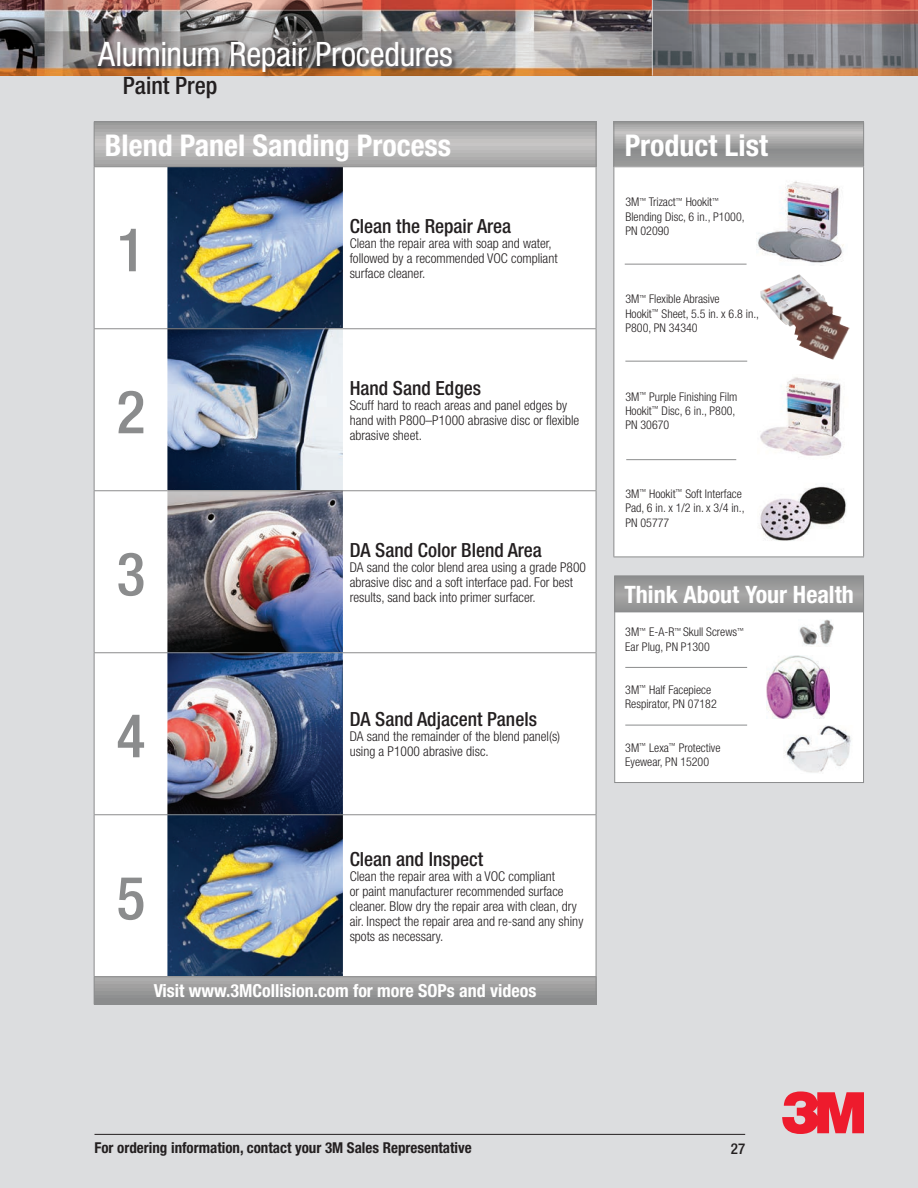
<style>
.page{position:relative;width:918px;height:1188px;background:#fff}
.page>*{position:absolute;margin:0;border:0;box-sizing:border-box;transform-origin:0 0}
.t1{font:500 condensed 60px "Helvetica Neue";color:#8b8c8d}
.t2{font:condensed 33.75px "Helvetica Neue";letter-spacing:-.01em;color:#fff}
.t3{font:700 condensed 30px "Helvetica Neue";color:#fff}
.t4{font:700 condensed 24px "Helvetica Neue";color:#fff}
.t5{font:500 condensed 24px "Helvetica Neue";color:#231f20}
.t6{font:500 condensed 19.5px "Helvetica Neue";color:#231f20}
.t7{font:700 condensed 18px "Helvetica Neue";color:#fff}
.t8{font:700 condensed 15px "Helvetica Neue";color:#231f20}
.t9{font:500 condensed 15px "Helvetica Neue";color:#231f20}
.t10{font:300 condensed 13.5px/15px "Helvetica Neue";color:#231f20}
.t11{font:300 condensed 12px/14.4px "Helvetica Neue";color:#231f20}
</style>
<div class="page">
<div style="left:0;top:71px;width:918px;height:1117px;background:#dcdddf"></div>
<img style="left:0;top:0;width:918px;height:76px">
<div style="left:98px;top:41px;width:360px;height:37px;background:#231f20;opacity:.6"></div>
<hr style="left:652px;top:0;width:1px;height:76px;background:#fff">
<svg style="left:615px;top:123px;width:248px;height:43px;background:#a3a3a3"></svg>
<div style="left:614px;top:167px;width:250px;height:390px;background:#fff"></div>
<hr style="left:614px;top:122px;width:250px;height:1px;background:#8b8c8d">
<hr style="left:614px;top:122px;width:1px;height:44px;background:#8b8c8d">
<hr style="left:863px;top:122px;width:1px;height:44px;background:#8b8c8d">
<hr style="left:614px;top:166px;width:250px;height:1px;background:#8b8c8d">
<hr style="left:614px;top:167px;width:1px;height:390px;background:#8b8c8d">
<hr style="left:863px;top:167px;width:1px;height:390px;background:#8b8c8d">
<hr style="left:614px;top:557px;width:250px;height:1px;background:#8b8c8d">
<hr style="left:625px;top:264px;width:122px;height:1px;background:#8b8c8d">
<hr style="left:625px;top:361px;width:122px;height:1px;background:#8b8c8d">
<hr style="left:626px;top:459px;width:110px;height:1px;background:#8b8c8d">
<svg style="left:95px;top:123px;width:501px;height:43px;background:#b2b2b1"></svg>
<img style="left:95px;top:167px;width:501px;height:809px">
<svg style="left:95px;top:977px;width:501px;height:27px;background:#9a9a9a"></svg>
<hr style="left:94px;top:122px;width:73px;height:1px;background:#8b8c8d">
<hr style="left:94px;top:122px;width:1px;height:44px;background:#8b8c8d">
<hr style="left:167px;top:122px;width:176px;height:1px;background:#8b8c8d">
<hr style="left:343px;top:122px;width:253px;height:1px;background:#8b8c8d">
<hr style="left:596px;top:122px;width:1px;height:44px;background:#8b8c8d">
<svg style="left:94px;top:977px;width:1px;height:27px"></svg>
<svg style="left:596px;top:977px;width:1px;height:27px"></svg>
<hr style="left:94px;top:1004px;width:73px;height:1px;background:#8b8c8d">
<hr style="left:167px;top:1004px;width:176px;height:1px;background:#8b8c8d">
<hr style="left:343px;top:1004px;width:253px;height:1px;background:#8b8c8d">
<hr style="left:94px;top:166px;width:73px;height:1px;background:#8b8c8d">
<hr style="left:94px;top:167px;width:1px;height:161px;background:#8b8c8d">
<hr style="left:167px;top:166px;width:176px;height:1px;background:#8b8c8d">
<hr style="left:343px;top:166px;width:253px;height:1px;background:#8b8c8d">
<hr style="left:596px;top:167px;width:1px;height:161px;background:#8b8c8d">
<hr style="left:94px;top:328px;width:73px;height:1px;background:#8b8c8d">
<hr style="left:94px;top:329px;width:1px;height:161px;background:#8b8c8d">
<hr style="left:167px;top:328px;width:176px;height:1px;background:#8b8c8d">
<hr style="left:343px;top:328px;width:253px;height:1px;background:#8b8c8d">
<hr style="left:596px;top:329px;width:1px;height:161px;background:#8b8c8d">
<hr style="left:94px;top:490px;width:73px;height:1px;background:#8b8c8d">
<hr style="left:94px;top:491px;width:1px;height:161px;background:#8b8c8d">
<hr style="left:167px;top:490px;width:176px;height:1px;background:#8b8c8d">
<hr style="left:343px;top:490px;width:253px;height:1px;background:#8b8c8d">
<hr style="left:596px;top:491px;width:1px;height:161px;background:#8b8c8d">
<hr style="left:167px;top:652px;width:176px;height:1px;background:#8b8c8d">
<hr style="left:94px;top:815px;width:1px;height:161px;background:#8b8c8d">
<hr style="left:167px;top:814px;width:176px;height:1px;background:#8b8c8d">
<hr style="left:596px;top:815px;width:1px;height:161px;background:#8b8c8d">
<hr style="left:94px;top:976px;width:73px;height:1px;background:#8b8c8d">
<hr style="left:167px;top:976px;width:176px;height:1px;background:#8b8c8d">
<hr style="left:343px;top:976px;width:253px;height:1px;background:#8b8c8d">
<hr style="left:94px;top:652px;width:73px;height:1px;background:#8b8c8d">
<hr style="left:94px;top:653px;width:1px;height:161px;background:#8b8c8d">
<hr style="left:343px;top:652px;width:253px;height:1px;background:#8b8c8d">
<hr style="left:596px;top:653px;width:1px;height:161px;background:#8b8c8d">
<hr style="left:94px;top:814px;width:73px;height:1px;background:#8b8c8d">
<hr style="left:343px;top:814px;width:253px;height:1px;background:#8b8c8d">
<img style="left:756px;top:181px;width:88px;height:82px">
<img style="left:760px;top:377px;width:82px;height:79px">
<img style="left:759px;top:486px;width:88px;height:55px">
<img style="left:760px;top:274px;width:47px;height:75px">
<div style="left:614px;top:576px;width:250px;height:207px;background:#fff;border:1px solid #8b8c8d"></div>
<div style="left:615px;top:576px;width:249px;height:36px;background:linear-gradient(to right,#9c9c9c,#9c9c9c)"></div>
<div style="left:614px;top:576px;width:250px;height:36px;border:1px solid #8b8c8d"></div>
<img style="left:784px;top:725px;width:67px;height:48px">
<img style="left:799px;top:620px;width:35px;height:26px">
<img style="left:767px;top:656px;width:62px;height:63px">
<hr style="left:625px;top:667px;width:122px;height:1px;background:#8b8c8d">
<hr style="left:625px;top:725px;width:122px;height:1px;background:#8b8c8d">
<svg style="left:782px;top:1091px;width:82px;height:43px"></svg>
<hr style="left:94px;top:1134px;width:651px;height:1px;background:#231f20">
<h2 class="t2" style="left:98px;top:35px;width:356px">Aluminum Repair Procedures</h2>
<h3 class="t5" style="left:123px;top:71px;width:96px">Paint Prep</h3>
<h3 class="t3" style="left:105px;top:127px;width:348px">Blend Panel Sanding Process</h3>
<h1 class="t1" style="left:117px;top:214px;width:30px">1</h1>
<h1 class="t1" style="left:117px;top:376px;width:30px">2</h1>
<h1 class="t1" style="left:117px;top:538px;width:30px">3</h1>
<h3 class="t6" style="left:350px;top:214px;width:163px">Clean the Repair Area</h3>
<p class="t10" style="left:350px;top:236px;width:209px">Clean the repair area with soap and water, followed by a recommended VOC compliant surface cleaner.</p>
<h3 class="t6" style="left:350px;top:376px;width:133px">Hand Sand Edges</h3>
<p class="t10" style="left:350px;top:398px;width:231px">Scuff hard to reach areas and panel edges by hand with P800–P1000 abrasive disc or flexible abrasive sheet.</p>
<h3 class="t6" style="left:350px;top:538px;width:194px">DA Sand Color Blend Area</h3>
<p class="t10" style="left:350px;top:560px;width:238px">DA sand the color blend area using a grade P800 abrasive disc and a soft interface pad. For best results, sand back into primer surfacer.</p>
<h1 class="t1" style="left:117px;top:700px;width:30px">4</h1>
<h3 class="t6" style="left:350px;top:708px;width:189px">DA Sand Adjacent Panels</h3>
<p class="t10" style="left:350px;top:729px;width:212px">DA sand the remainder of the blend panel(s) using a P1000 abrasive disc.</p>
<h1 class="t1" style="left:117px;top:862px;width:30px">5</h1>
<h3 class="t6" style="left:350px;top:847px;width:135px">Clean and Inspect</h3>
<p class="t10" style="left:350px;top:869px;width:235px">Clean the repair area with a VOC compliant<br>or paint manufacturer recommended surface cleaner. Blow dry the repair area with clean, dry air. Inspect the repair area and re-sand any shiny spots as necessary.</p>
<h3 class="t7" style="left:154px;top:980px;width:384px">Visit www.3MCollision.com for more SOPs and videos</h3>
<h3 class="t3" style="left:625px;top:127px;width:145px">Product List</h3>
<p class="t11" style="left:625px;top:195px;width:121px">3M<sup>™</sup> Trizact<sup>™</sup> Hookit<sup>™<br></sup>Blending Disc, 6 in., P1000,<br>PN 02090</p>
<p class="t11" style="left:625px;top:292px;width:135px">3M<sup>™</sup> Flexible Abrasive<br>Hookit<sup>™</sup> Sheet, 5.5 in. x 6.8 in.,<br>P800, PN 34340</p>
<p class="t11" style="left:625px;top:389px;width:114px">3M<sup>™</sup> Purple Finishing Film<br>Hookit<sup>™</sup> Disc, 6 in., P800,<br>PN 30670</p>
<p class="t11" style="left:625px;top:486px;width:121px">3M<sup>™</sup> Hookit<sup>™</sup> Soft Interface<br>Pad, 6 in. x 1/2 in. x 3/4 in.,<br>PN 05777</p>
<h3 class="t4" style="left:624px;top:580px;width:231px">Think About Your Health</h3>
<p class="t11" style="left:625px;top:625px;width:120px">3M<sup>™</sup> E-A-R<sup>™</sup> Skull Screws<sup>™<br></sup>Ear Plug, PN P1300</p>
<p class="t11" style="left:625px;top:682px;width:93px">3M<sup>™</sup> Half Facepiece<br>Respirator, PN 07182</p>
<p class="t11" style="left:625px;top:740px;width:97px">3M<sup>™</sup> Lexa<sup>™</sup> Protective<br>Eyewear, PN 15200</p>
<p class="t8" style="left:94px;top:1139px;width:379px">For ordering information, contact your 3M Sales Representative</p>
<p class="t9" style="left:731px;top:1139px;width:16px">27</p>
</div>
